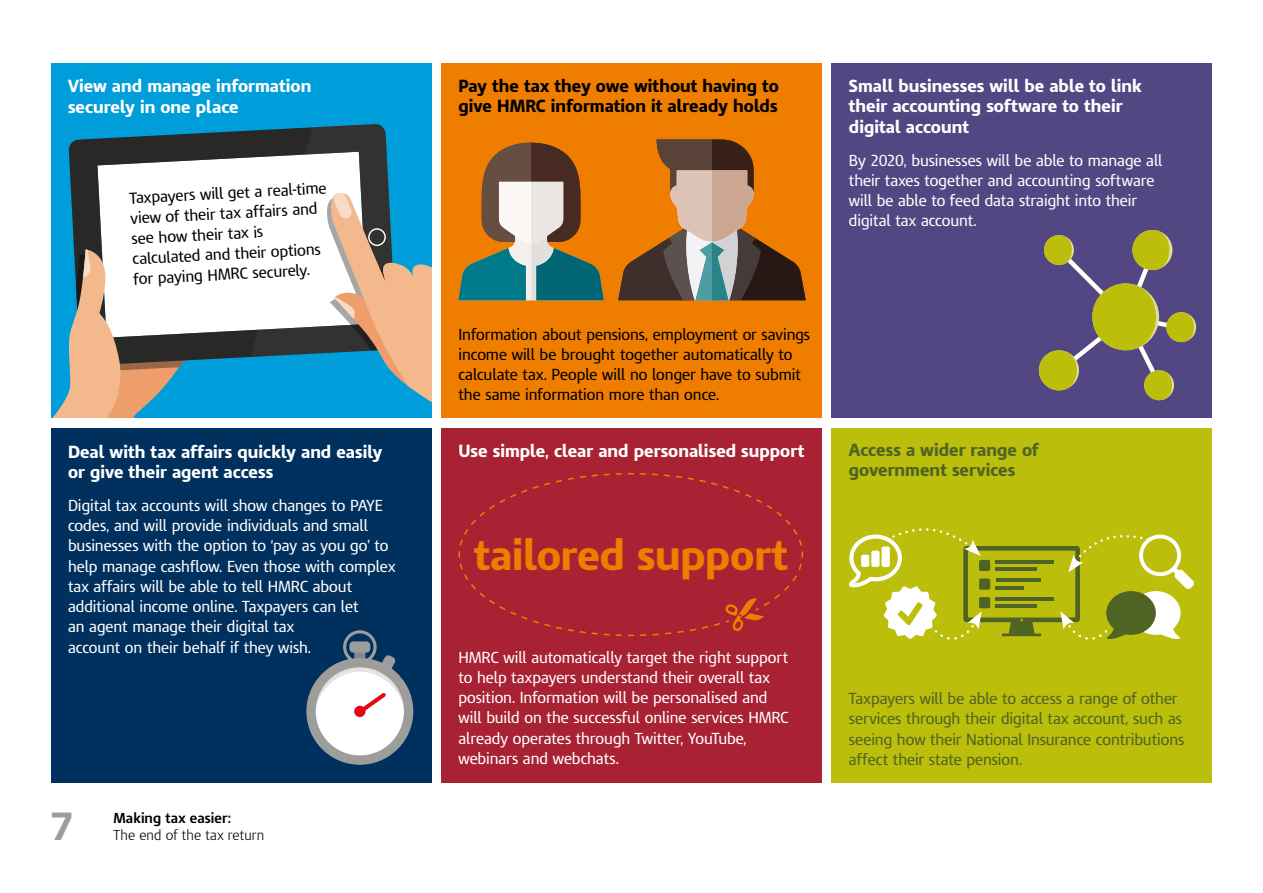
<style>
.page{position:relative;width:1263px;height:893px;background:#fff}
.page>*{position:absolute;margin:0;border:0;box-sizing:border-box;transform-origin:0 0}
.t1{font:800 39.9px "HMRC Modena";letter-spacing:-.005em;color:#ef7d00}
.t2{font:700 39px "GDS Transport";color:#9d9d9c}
.t3{font:800 16.5px/20.2px "HMRC Modena";letter-spacing:.005em;color:#fff}
.t4{font:800 16.5px/20.2px "HMRC Modena";letter-spacing:.005em;color:#000}
.t5{font:800 16.5px/20.2px "HMRC Modena";letter-spacing:.005em;color:#4f6424}
.t6{font:15px/20.2px "HMRC Modena";letter-spacing:-.005em;color:#fff}
.t7{font:15px/20.2px "HMRC Modena";letter-spacing:-.005em;color:#000}
.t8{font:15px/20.2px "HMRC Modena";letter-spacing:-.005em;color:#4f6424}
.t9{font:300 13.5px "HMRC Modena";letter-spacing:.01em;color:#000}
.t10{font:700 13.5px "HMRC Modena";letter-spacing:.005em;color:#000}
</style>
<div class="page">
<div style="left:441px;top:64px;width:380px;height:354px;background:#ef7d00"></div>
<svg style="left:458px;top:143px;width:146px;height:157px"></svg>
<svg style="left:618px;top:139px;width:188px;height:161px"></svg>
<div style="left:832px;top:64px;width:380px;height:354px;background:#534783"></div>
<svg style="left:1044px;top:230px;width:153px;height:170px"></svg>
<div style="left:1039px;top:350px;width:38px;height:40px;background:#bbbe0a;border-radius:50%"></div>
<div style="left:441px;top:428px;width:380px;height:354px;background:#a82233"></div>
<svg style="left:458px;top:473px;width:345px;height:164px"></svg>
<div style="left:832px;top:428px;width:380px;height:354px;background:#bbbe0a"></div>
<svg style="left:849px;top:528px;width:345px;height:112px"></svg>
<div style="left:51px;top:428px;width:380px;height:354px;background:#00305d"></div>
<svg style="left:306px;top:630px;width:107px;height:135px"></svg>
<div style="left:51px;top:64px;width:380px;height:354px;background:#009ddb"></div>
<svg style="left:69px;top:130px;width:182px;height:230px;background:#acb6ba"></svg>
<svg style="left:52px;top:249px;width:140px;height:169px"></svg>
<svg style="left:251px;top:124px;width:180px;height:278px"></svg>
<p class="t3" style="left:68px;top:76px;width:245px">View and manage information securely in one place</p>
<p class="t7" style="left:129px;top:188px;width:199px;rotate:-3deg">Taxpayers will get a real-time view of their tax affairs and see how their tax is calculated and their options for paying HMRC securely.</p>
<p class="t3" style="left:68px;top:441px;width:316px">Deal with tax affairs quickly and easily or give their agent access</p>
<p class="t6" style="left:68px;top:495px;width:329px">Digital tax accounts will show changes to PAYE codes, and will provide individuals and small businesses with the option to ‘pay as you go’ to help manage cashflow. Even those with complex tax affairs will be able to tell HMRC about additional income online. Taxpayers can let<br>an agent manage their digital tax<br>account on their behalf if they wish.</p>
<h2 class="t2" style="left:51px;top:802px;width:23px">7</h2>
<p class="t10" style="left:114px;top:810px;width:119px">Making tax easier:</p>
<p class="t9" style="left:114px;top:827px;width:152px">The end of the tax return</p>
<p class="t4" style="left:458px;top:75px;width:322px">Pay the tax they owe without having to give HMRC information it already holds</p>
<p class="t7" style="left:458px;top:324px;width:353px">Information about pensions, employment or savings income will be brought together automatically to calculate tax. People will no longer have to submit the same information more than once.</p>
<p class="t3" style="left:458px;top:440px;width:347px">Use simple, clear and personalised support</p>
<h1 class="t1" style="left:474px;top:529px;width:315px">tailored support</h1>
<p class="t6" style="left:458px;top:647px;width:332px">HMRC will automatically target the right support to help taxpayers understand their overall tax position. Information will be personalised and will build on the successful online services HMRC already operates through Twitter, YouTube, webinars and webchats.</p>
<p class="t3" style="left:849px;top:76px;width:294px">Small businesses will be able to link their accounting software to their digital account</p>
<p class="t6" style="left:849px;top:150px;width:315px">By 2020, businesses will be able to manage all their taxes together and accounting software will be able to feed data straight into their digital tax account.</p>
<p class="t5" style="left:849px;top:440px;width:191px">Access a wider range of government services</p>
<p class="t8" style="left:849px;top:689px;width:337px">Taxpayers will be able to access a range of other services through their digital tax account, such as seeing how their National Insurance contributions affect their state pension.</p>
</div>
